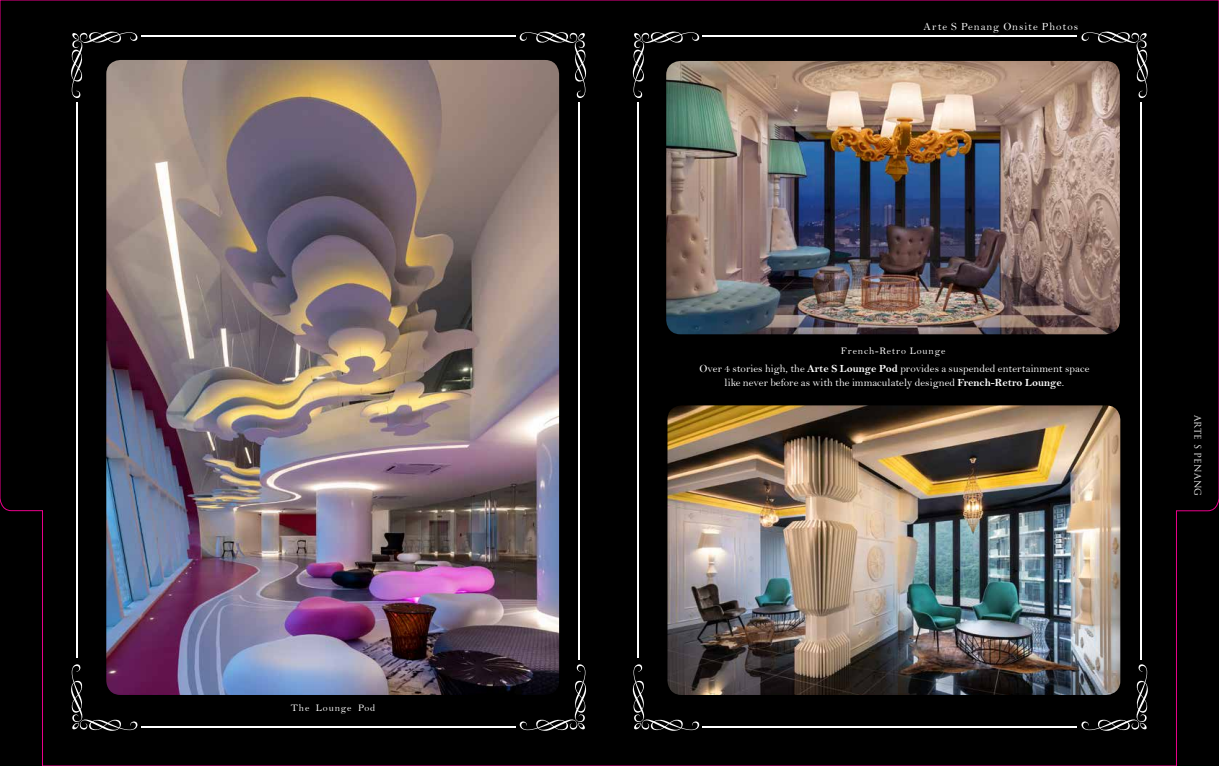
<style>
.page{position:relative;width:1219px;height:766px;background:#fff}
.page>*{position:absolute;margin:0;border:0;box-sizing:border-box;transform-origin:0 0}
.t1{font:11px/14.3px "Bell";letter-spacing:.01em;color:#fff;text-align:center}
.t2{font:11px "Bell";letter-spacing:.085em;color:#fff}
.t3{font:10px "Bell";letter-spacing:.085em;color:#fff}
.t4{font:9px "Trajan Pro";letter-spacing:.035em;color:#fff}
.s1{font-family:"Bell MT Bold"}
</style>
<div class="page">
<img style="left:0;top:0;width:1219px;height:765px">
<p class="t3" style="left:291px;top:702px;width:86px">The Lounge Pod</p>
<p class="t2" style="left:924px;top:20px;width:156px">Arte S Penang Onsite Photos</p>
<p class="t3" style="left:841px;top:344px;width:106px">French-Retro Lounge</p>
<p class="t1" style="left:699px;top:361px;width:391px">Over 4 stories high, the <span class="s1">Arte S Lounge Pod</span> provides a suspended entertainment space like never before as with the immaculately designed <span class="s1">French-Retro Lounge</span>.</p>
<p class="t4" style="left:1203px;top:414px;width:83px;rotate:90deg">ARTE S PENANG</p>
</div>
